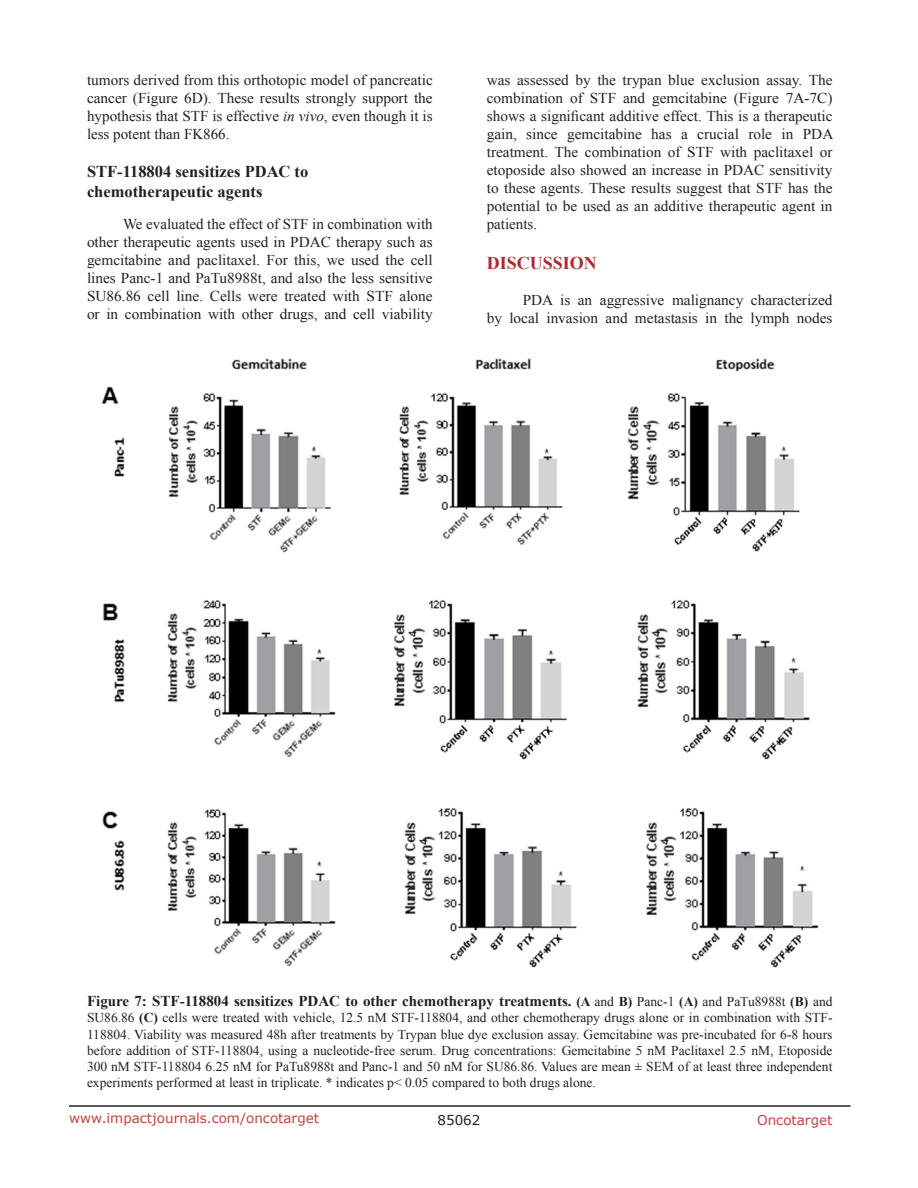
<style>
.page{position:relative;width:918px;height:1188px;background:#fff}
.page>*{position:absolute;margin:0;border:0;box-sizing:border-box;transform-origin:0 0}
.Heading{font:700 18px "Times New Roman";color:#ac2b31}
.SubHeading{font:700 16.5px/19.8px "Times New Roman";color:#231f20}
.BodyText{font:15px/18px "Times New Roman";color:#231f20;text-align:justify}
.figuretext{font:700 15px "Times New Roman";color:#231f20}
.figuretext-2{font:13.5px/16.2px "Times New Roman";color:#231f20;text-align:justify}
.t1{font:13.5px "Verdana";color:#c24141}
.t2{font:13.5px "Verdana";color:#231f20}
.s1{font-style:italic}
.s2{font-size:13.5px}
.s3{font-weight:400;font-size:13.5px}
.s4{font-weight:700}
</style>
<div class="page">
<hr style="left:69px;top:1105px;width:781px;height:2px;background:#231f20">
<img style="left:101px;top:359px;width:718px;height:609px">
<p class="BodyText" style="left:87px;top:71px;width:347px">tumors derived from this orthotopic model of pancreatic cancer (Figure 6D). These results strongly support the hypothesis that STF is effective <span class="s1">in vivo</span>, even though it is less potent than FK866.</p>
<p class="SubHeading" style="left:87px;top:161px;width:223px">STF-118804 sensitizes PDAC to chemotherapeutic agents</p>
<p class="BodyText" style="left:87px;top:214px;width:347px;text-indent:36px">We evaluated the effect of STF in combination with other therapeutic agents used in PDAC therapy such as gemcitabine and paclitaxel. For this, we used the cell lines Panc-1 and PaTu8988t, and also the less sensitive SU86.86 cell line. Cells were treated with STF alone or in combination with other drugs, and cell viability</p>
<p class="BodyText" style="left:487px;top:71px;width:348px">was assessed by the trypan blue exclusion assay. The combination of STF and gemcitabine (Figure 7A-7C) shows a significant additive effect. This is a therapeutic gain, since gemcitabine has a crucial role in PDA treatment. The combination of STF with paclitaxel or etoposide also showed an increase in PDAC sensitivity to these agents. These results suggest that STF has the potential to be used as an additive therapeutic agent in patients.</p>
<p class="Heading" style="left:487px;top:251px;width:112px">DISCUSSION</p>
<p class="BodyText" style="left:487px;top:291px;width:347px;text-align:right">PDA is an aggressive malignancy characterized<br>by local invasion and metastasis in the lymph nodes</p>
<p class="figuretext" style="left:87px;top:991px;width:747px">Figure 7: STF-118804 sensitizes PDAC to other chemotherapy treatments. <span class="s2">(A</span> <span class="s3">and</span> <span class="s2">B)</span> <span class="s3">Panc-1</span> <span class="s2">(A)</span> <span class="s3">and PaTu8988t</span> <span class="s2">(B)</span> <span class="s3">and</span></p>
<p class="figuretext-2" style="left:87px;top:1010px;width:747px">SU86.86 <span class="s4">(C)</span> cells were treated with vehicle, 12.5 nM STF-118804, and other chemotherapy drugs alone or in combination with STF-118804. Viability was measured 48h after treatments by Trypan blue dye exclusion assay. Gemcitabine was pre-incubated for 6-8 hours before addition of STF-118804, using a nucleotide-free serum. Drug concentrations: Gemcitabine 5 nM Paclitaxel 2.5 nM, Etoposide 300 nM STF-118804 6.25 nM for PaTu8988t and Panc-1 and 50 nM for SU86.86. Values are mean ± SEM of at least three independent experiments performed at least in triplicate. * indicates p&lt; 0.05 compared to both drugs alone.</p>
<p class="t1" style="left:69px;top:1109px;width:252px">www.impactjournals.com/oncotarget</p>
<p class="t2" style="left:438px;top:1111px;width:44px">85062</p>
<p class="t1" style="left:757px;top:1111px;width:77px">Oncotarget</p>
</div>
